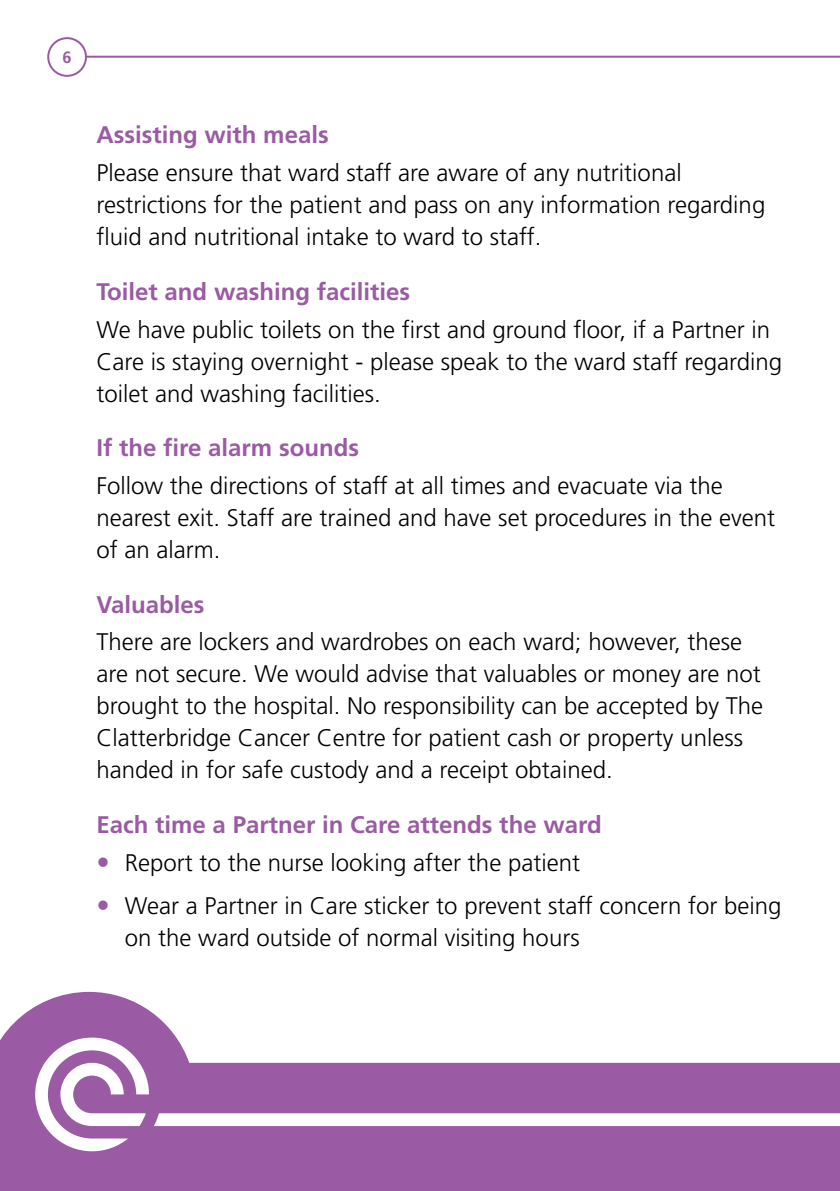
<style>
.page{position:relative;width:840px;height:1191px;background:#fff}
.page>*{position:absolute;margin:0;border:0;box-sizing:border-box;transform-origin:0 0}
.t1{font:300 24px/32px "Frutiger";color:#000}
.t2{font:700 24px "Frutiger";color:#9b5ba4}
.t3{font:700 16.4px "Frutiger";color:#9b5ba4}
</style>
<div class="page">
<svg style="left:0;top:992px;width:839px;height:199px;fill:#9b5ba4"></svg>
<hr style="left:67px;top:56px;width:772px;height:2px;background:#9b5ba4">
<div style="left:48px;top:38px;width:38px;height:38px;background:#fff;border-radius:50%"></div>
<div style="left:47px;top:37px;width:40px;height:40px;border:2px solid #9b5ba4;border-radius:50%"></div>
<svg style="left:35px;top:1037px;width:804px;height:114px"></svg>
<p class="t3" style="left:62px;top:48px;width:11px">6</p>
<p class="t2" style="left:96px;top:121px;width:234px">Assisting with meals</p>
<p class="t1" style="left:96px;top:157px;width:670px">Please ensure that ward staff are aware of any nutritional restrictions for the patient and pass on any information regarding fluid and nutritional intake to ward to staff.</p>
<p class="t2" style="left:96px;top:277px;width:315px">Toilet and washing facilities</p>
<p class="t1" style="left:96px;top:313px;width:687px">We have public toilets on the first and ground floor, if a Partner in<br>Care is staying overnight - please speak to the ward staff regarding toilet and washing facilities.</p>
<p class="t2" style="left:96px;top:434px;width:264px">If the fire alarm sounds</p>
<p class="t1" style="left:96px;top:469px;width:679px">Follow the directions of staff at all times and evacuate via the nearest exit. Staff are trained and have set procedures in the event of an alarm.</p>
<p class="t2" style="left:96px;top:590px;width:110px">Valuables</p>
<p class="t1" style="left:96px;top:626px;width:667px">There are lockers and wardrobes on each ward; however, these are not secure. We would advise that valuables or money are not brought to the hospital. No responsibility can be accepted by The Clatterbridge Cancer Centre for patient cash or property unless handed in for safe custody and a receipt obtained.</p>
<p class="t2" style="left:96px;top:810px;width:506px">Each time a Partner in Care attends the ward</p>
<p class="t1" style="left:125px;top:840px;width:658px;line-height:43.4px">Report to the nurse looking after the patient<br>Wear a Partner in Care sticker to prevent staff concern for being</p>
<p class="t1" style="left:125px;top:921px;width:456px">on the ward outside of normal visiting hours</p>
</div>
